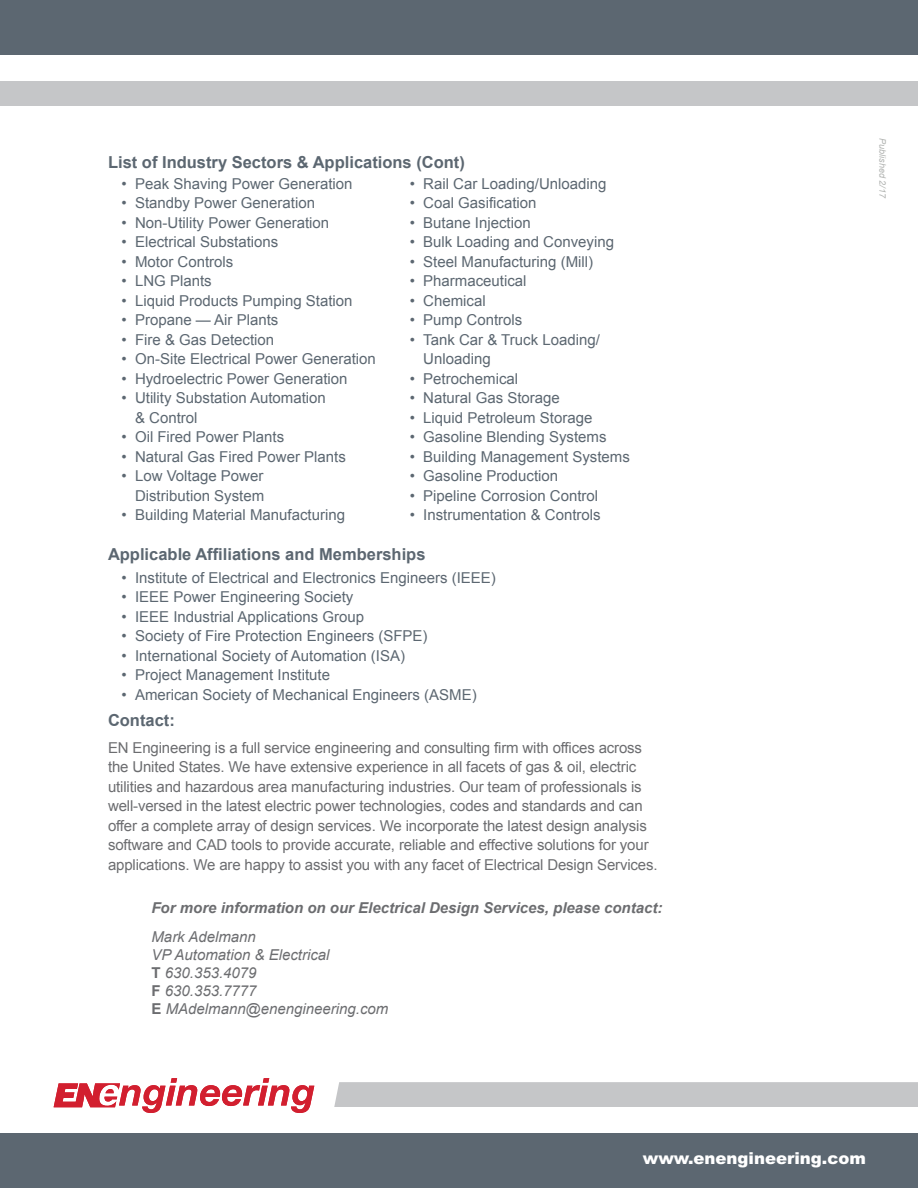
<style>
.page{position:relative;width:918px;height:1188px;background:#fff}
.page>*{position:absolute;margin:0;border:0;box-sizing:border-box;transform-origin:0 0}
.GREY_SUBHEAD{font:700 16.5px "Arial";color:#5c6771}
.Heads{font:700 16.5px "Arial";color:#5c6771}
.t1{font:900 16.5px "Arial MT Std";color:#fff}
.t2{font:15px/19.5px "Arial";color:#5c6771}
.TEXT{font:15px/19.5px "Arial";letter-spacing:-.01em;color:#6c6d70}
.INFO_BOTTOM{font:italic 15px "Arial";color:#6c6d70}
.INFO_BOTTOM-2{font:italic 700 15px "Arial";color:#6c6d70}
.t3{font:italic 9px "Arial";color:#b2b4b2}
.s1{font-weight:700;font-style:normal}
</style>
<div class="page">
<div style="left:0;top:0;width:918px;height:54px;background:#5c6771"></div>
<div style="left:0;top:1134px;width:918px;height:54px;background:#5c6771"></div>
<svg style="left:54px;top:1078px;width:260px;height:35px"></svg>
<div style="left:0;top:81px;width:918px;height:25px;background:#c5c6c8"></div>
<div style="left:334px;top:1082px;width:584px;height:25px;background:#c5c6c8"></div>
<p class="Heads" style="left:108px;top:153px;width:358px">List of Industry Sectors &amp; Applications (Cont)</p>
<p class="t2" style="left:122px;top:174px;width:233px">• Peak Shaving Power Generation</p>
<p class="t2" style="left:122px;top:193px;width:195px">• Standby Power Generation</p>
<p class="t2" style="left:122px;top:213px;width:209px">• Non-Utility Power Generation</p>
<p class="t2" style="left:122px;top:232px;width:158px">• Electrical Substations</p>
<p class="t2" style="left:122px;top:252px;width:113px">• Motor Controls</p>
<p class="t2" style="left:122px;top:271px;width:92px">• LNG Plants</p>
<p class="t2" style="left:122px;top:291px;width:233px">• Liquid Products Pumping Station</p>
<p class="t2" style="left:122px;top:310px;width:158px">• Propane — Air Plants</p>
<p class="t2" style="left:122px;top:330px;width:154px">• Fire &amp; Gas Detection</p>
<p class="t2" style="left:122px;top:349px;width:256px">• On-Site Electrical Power Generation</p>
<p class="t2" style="left:122px;top:369px;width:228px">• Hydroelectric Power Generation</p>
<p class="t2" style="left:135px;top:388px;width:192px;text-indent:-14px">• Utility Substation Automation &amp; Control</p>
<p class="t2" style="left:122px;top:427px;width:164px">• Oil Fired Power Plants</p>
<p class="t2" style="left:122px;top:447px;width:226px">• Natural Gas Fired Power Plants</p>
<p class="t2" style="left:122px;top:466px;width:144px;text-align:right">• Low Voltage Power<br>Distribution System</p>
<p class="t2" style="left:122px;top:505px;width:225px">• Building Material Manufacturing</p>
<p class="t2" style="left:410px;top:174px;width:198px">• Rail Car Loading/Unloading</p>
<p class="t2" style="left:410px;top:193px;width:128px">• Coal Gasification</p>
<p class="t2" style="left:410px;top:213px;width:123px">• Butane Injection</p>
<p class="t2" style="left:410px;top:232px;width:206px">• Bulk Loading and Conveying</p>
<p class="t2" style="left:410px;top:252px;width:185px">• Steel Manufacturing (Mill)</p>
<p class="t2" style="left:410px;top:271px;width:118px">• Pharmaceutical</p>
<p class="t2" style="left:410px;top:291px;width:78px">• Chemical</p>
<p class="t2" style="left:410px;top:310px;width:114px">• Pump Controls</p>
<p class="t2" style="left:423px;top:330px;width:178px;text-indent:-14px">• Tank Car &amp; Truck Loading/<br>Unloading</p>
<p class="t2" style="left:410px;top:369px;width:110px">• Petrochemical</p>
<p class="t2" style="left:410px;top:388px;width:152px">• Natural Gas Storage</p>
<p class="t2" style="left:410px;top:408px;width:184px">• Liquid Petroleum Storage</p>
<p class="t2" style="left:410px;top:427px;width:198px">• Gasoline Blending Systems</p>
<p class="t2" style="left:410px;top:447px;width:222px">• Building Management Systems</p>
<p class="t2" style="left:410px;top:466px;width:150px">• Gasoline Production</p>
<p class="t2" style="left:410px;top:486px;width:190px">• Pipeline Corrosion Control</p>
<p class="t2" style="left:410px;top:505px;width:193px">• Instrumentation &amp; Controls</p>
<p class="GREY_SUBHEAD" style="left:108px;top:545px;width:319px">Applicable Affiliations and Memberships</p>
<p class="t2" style="left:122px;top:568px;width:376px">• Institute of Electrical and Electronics Engineers (IEEE)</p>
<p class="t2" style="left:122px;top:587px;width:233px">• IEEE Power Engineering Society</p>
<p class="t2" style="left:122px;top:607px;width:244px">• IEEE Industrial Applications Group</p>
<p class="t2" style="left:122px;top:626px;width:308px">• Society of Fire Protection Engineers (SFPE)</p>
<p class="t2" style="left:122px;top:646px;width:285px">• International Society of Automation (ISA)</p>
<p class="t2" style="left:122px;top:665px;width:210px">• Project Management Institute</p>
<p class="t2" style="left:122px;top:685px;width:357px">• American Society of Mechanical Engineers (ASME)</p>
<p class="GREY_SUBHEAD" style="left:108px;top:711px;width:68px">Contact:</p>
<p class="TEXT" style="left:108px;top:738px;width:551px">EN Engineering is a full service engineering and consulting firm with offices across the United States. We have extensive experience in all facets of gas &amp; oil, electric utilities and hazardous area manufacturing industries. Our team of professionals is well-versed in the latest electric power technologies, codes and standards and can offer a complete array of design services. We incorporate the latest design analysis software and CAD tools to provide accurate, reliable and effective solutions for your applications. We are happy to assist you with any facet of Electrical Design Services.</p>
<p class="INFO_BOTTOM-2" style="left:152px;top:900px;width:512px">For more information on our Electrical Design Services, please contact:</p>
<p class="INFO_BOTTOM" style="left:152px;top:928px;width:106px">Mark Adelmann</p>
<p class="INFO_BOTTOM" style="left:152px;top:946px;width:180px">VP Automation &amp; Electrical</p>
<p class="INFO_BOTTOM" style="left:152px;top:964px;width:107px"><span class="s1">T</span> 630.353.4079</p>
<p class="INFO_BOTTOM" style="left:152px;top:982px;width:107px"><span class="s1">F</span> 630.353.7777</p>
<p class="INFO_BOTTOM" style="left:152px;top:1000px;width:238px"><span class="s1">E</span> MAdelmann@enengineering.com</p>
<p class="t3" style="left:888px;top:138px;width:61px;rotate:90deg">Published 2/17</p>
<p class="t1" style="left:643px;top:1148px;width:225px">www.enengineering.com</p>
</div>
